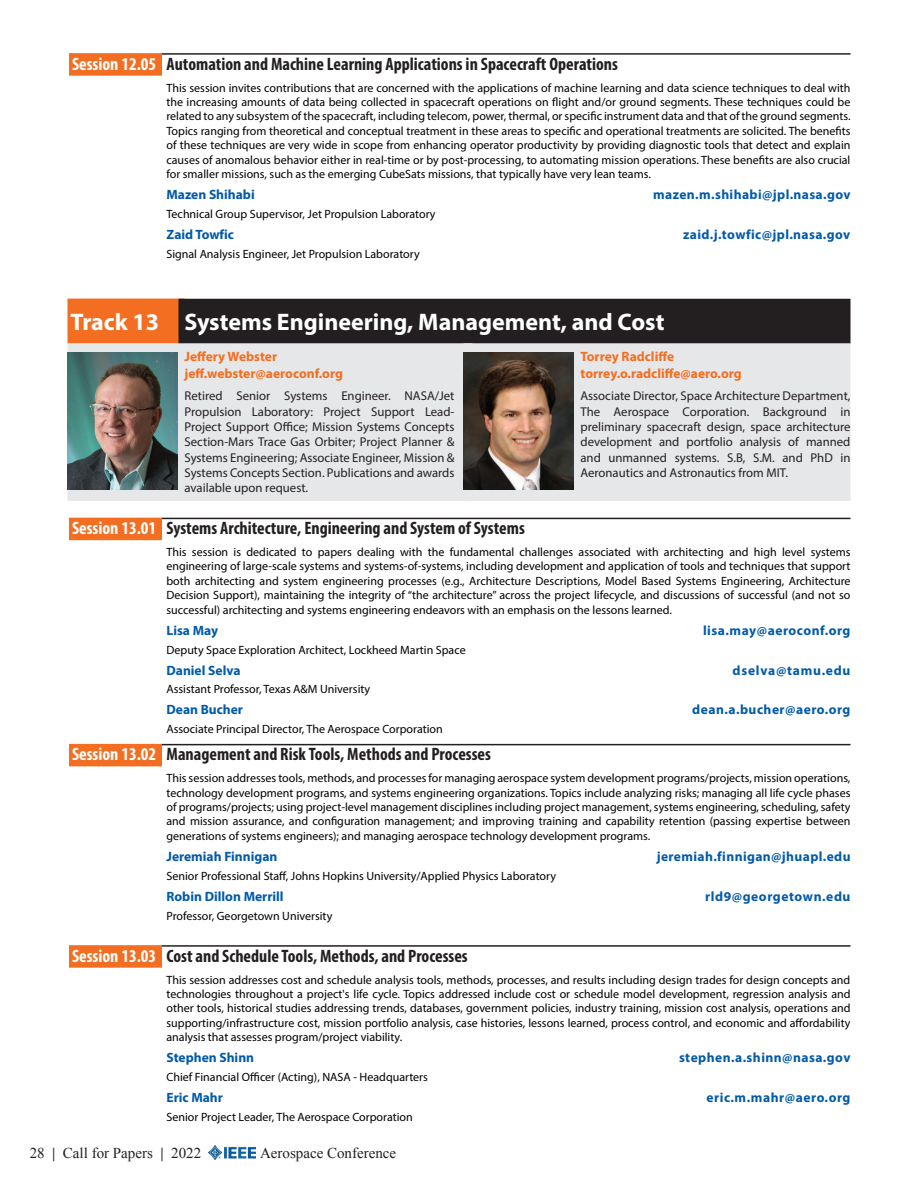
<style>
.page{position:relative;width:918px;height:1188px;background:#fff}
.page>*{position:absolute;margin:0;border:0;box-sizing:border-box;transform-origin:0 0}
.t1{font:700 24px "Myriad Pro";color:#fff}
.t2{font:700 condensed 18px "Myriad Pro";color:#231f20}
.t3{font:15px "Times New Roman";color:#231f20}
.sorganizer{font:700 13.5px "Myriad Pro";letter-spacing:.03em;color:#015aaa}
.sorganizer-2{font:700 13.5px "Myriad Pro";color:#015aaa}
.torganizername_brk{font:700 13.5px/16.2px "Myriad Pro";color:#f36e21}
.torganizername{font:700 13.5px/16.2px "Myriad Pro";color:#f36e21}
.sorganizer-3{font:700 13.5px "Myriad Pro";letter-spacing:.055em;color:#015aaa}
.torganizerbio{font:12.75px/15.3px "Myriad Pro";color:#231f20;text-align:justify}
.sdescription{font:12px/14.4px "Myriad Pro";color:#000;text-align:justify}
.sorganizeraffiliatio{font:12px "Myriad Pro";color:#000}
.s1{color:#fff}
.s2{font-weight:700}
</style>
<div class="page">
<img style="left:208px;top:1146px;width:47px;height:14px">
<div style="left:69px;top:53px;width:93px;height:23px;background:#f36e21"></div>
<hr style="left:162px;top:53px;width:688px;height:2px;background:#231f20">
<div style="left:68px;top:299px;width:116px;height:45px;background:#f36e21"></div>
<div style="left:178px;top:299px;width:672px;height:45px;background:#231f20"></div>
<div style="left:68px;top:343px;width:404px;height:158px;background:#e6e7e9"></div>
<div style="left:464px;top:343px;width:386px;height:158px;background:#e6e7e9"></div>
<div style="left:69px;top:518px;width:93px;height:22px;background:#f36e21"></div>
<hr style="left:162px;top:518px;width:688px;height:1px;background:#231f20">
<div style="left:69px;top:744px;width:93px;height:22px;background:#f36e21"></div>
<hr style="left:162px;top:744px;width:688px;height:1px;background:#231f20">
<div style="left:69px;top:945px;width:93px;height:23px;background:#f36e21"></div>
<hr style="left:162px;top:945px;width:688px;height:2px;background:#231f20">
<img style="left:68px;top:352px;width:110px;height:138px">
<img style="left:464px;top:352px;width:110px;height:138px">
<p class="t2" style="left:72px;top:52px;width:547px"><span class="s1">Session 12.05</span> Automation and Machine Learning Applications in Spacecraft Operations</p>
<p class="sdescription" style="left:166px;top:80px;width:686px">This session invites contributions that are concerned with the applications of machine learning and data science techniques to deal with the increasing amounts of data being collected in spacecraft operations on flight and/or ground segments. These techniques could be related to any subsystem of the spacecraft, including telecom, power, thermal, or specific instrument data and that of the ground segments.<br>Topics ranging from theoretical and conceptual treatment in these areas to specific and operational treatments are solicited. The benefits of these techniques are very wide in scope from enhancing operator productivity by providing diagnostic tools that detect and explain causes of anomalous behavior either in real-time or by post-processing, to automating mission operations. These benefits are also crucial for smaller missions, such as the emerging CubeSats missions, that typically have very lean teams.</p>
<p class="sorganizer-2" style="left:166px;top:186px;width:90px">Mazen Shihabi</p>
<p class="sorganizer" style="left:653px;top:186px;width:199px">mazen.m.shihabi@jpl.nasa.gov</p>
<p class="sorganizeraffiliatio" style="left:166px;top:206px;width:271px">Technical Group Supervisor, Jet Propulsion Laboratory</p>
<p class="sorganizer-2" style="left:166px;top:226px;width:69px">Zaid Towfic</p>
<p class="sorganizer" style="left:683px;top:226px;width:169px">zaid.j.towfic@jpl.nasa.gov</p>
<p class="sorganizeraffiliatio" style="left:166px;top:246px;width:255px">Signal Analysis Engineer, Jet Propulsion Laboratory</p>
<p class="t1" style="left:70px;top:306px;width:596px">Track 13 Systems Engineering, Management, and Cost</p>
<p class="torganizername" style="left:184px;top:348px;width:160px">Jeffery Webster jeff.webster@aeroconf.org</p>
<p class="torganizerbio" style="left:184px;top:388px;width:272px">Retired Senior Systems Engineer. NASA/Jet Propulsion Laboratory: Project Support Lead-Project Support Office; Mission Systems Concepts Section-Mars Trace Gas Orbiter; Project Planner &amp; Systems Engineering; Associate Engineer, Mission &amp; Systems Concepts Section. Publications and awards available upon request.</p>
<p class="torganizername_brk" style="left:580px;top:348px;width:163px">Torrey Radcliffe torrey.o.radcliffe@aero.org</p>
<p class="torganizerbio" style="left:580px;top:388px;width:272px">Associate Director, Space Architecture Department, The Aerospace Corporation. Background in preliminary spacecraft design, space architecture development and portfolio analysis of manned and unmanned systems. S.B, S.M. and PhD in Aeronautics and Astronautics from MIT.</p>
<p class="t2" style="left:72px;top:517px;width:454px"><span class="s1">Session 13.01</span> Systems Architecture, Engineering and System of Systems</p>
<p class="sdescription" style="left:166px;top:545px;width:686px">This session is dedicated to papers dealing with the fundamental challenges associated with architecting and high level systems engineering of large-scale systems and systems-of-systems, including development and application of tools and techniques that support both architecting and system engineering processes (e.g., Architecture Descriptions, Model Based Systems Engineering, Architecture Decision Support), maintaining the integrity of “the architecture” across the project lifecycle, and discussions of successful (and not so successful) architecting and systems engineering endeavors with an emphasis on the lessons learned.</p>
<p class="sorganizer" style="left:166px;top:621px;width:53px">Lisa May</p>
<p class="sorganizer" style="left:703px;top:621px;width:149px">lisa.may@aeroconf.org</p>
<p class="sorganizeraffiliatio" style="left:166px;top:642px;width:301px">Deputy Space Exploration Architect, Lockheed Martin Space</p>
<p class="sorganizer-2" style="left:166px;top:661px;width:76px">Daniel Selva</p>
<p class="sorganizer-3" style="left:733px;top:661px;width:119px">dselva@tamu.edu</p>
<p class="sorganizeraffiliatio" style="left:166px;top:682px;width:205px">Assistant Professor, Texas A&amp;M University</p>
<p class="sorganizer-2" style="left:166px;top:701px;width:78px">Dean Bucher</p>
<p class="sorganizer" style="left:692px;top:701px;width:160px">dean.a.bucher@aero.org</p>
<p class="sorganizeraffiliatio" style="left:166px;top:722px;width:278px">Associate Principal Director, The Aerospace Corporation</p>
<p class="t2" style="left:72px;top:743px;width:420px"><span class="s1">Session 13.02</span> Management and Risk Tools, Methods and Processes</p>
<p class="sdescription" style="left:166px;top:771px;width:686px">This session addresses tools, methods, and processes for managing aerospace system development programs/projects, mission operations, technology development programs, and systems engineering organizations. Topics include analyzing risks; managing all life cycle phases of programs/projects; using project-level management disciplines including project management, systems engineering, scheduling, safety and mission assurance, and configuration management; and improving training and capability retention (passing expertise between generations of systems engineers); and managing aerospace technology development programs.</p>
<p class="sorganizer-2" style="left:166px;top:848px;width:112px">Jeremiah Finnigan</p>
<p class="sorganizer" style="left:657px;top:848px;width:195px">jeremiah.finnigan@jhuapl.edu</p>
<p class="sorganizeraffiliatio" style="left:166px;top:868px;width:391px">Senior Professional Staff, Johns Hopkins University/Applied Physics Laboratory</p>
<p class="sorganizer-2" style="left:166px;top:887px;width:119px">Robin Dillon Merrill</p>
<p class="sorganizer" style="left:705px;top:887px;width:147px">rld9@georgetown.edu</p>
<p class="sorganizeraffiliatio" style="left:166px;top:908px;width:167px">Professor, Georgetown University</p>
<p class="t2" style="left:72px;top:944px;width:397px"><span class="s1">Session 13.03</span> Cost and Schedule Tools, Methods, and Processes</p>
<p class="sdescription" style="left:166px;top:972px;width:686px">This session addresses cost and schedule analysis tools, methods, processes, and results including design trades for design concepts and technologies throughout a project's life cycle. Topics addressed include cost or schedule model development, regression analysis and other tools, historical studies addressing trends, databases, government policies, industry training, mission cost analysis, operations and supporting/infrastructure cost, mission portfolio analysis, case histories, lessons learned, process control, and economic and affordability analysis that assesses program/project viability.</p>
<p class="sorganizer-2" style="left:166px;top:1049px;width:89px">Stephen Shinn</p>
<p class="sorganizer" style="left:679px;top:1049px;width:173px">stephen.a.shinn@nasa.gov</p>
<p class="sorganizeraffiliatio" style="left:166px;top:1070px;width:263px">Chief Financial Officer (Acting), NASA - Headquarters</p>
<p class="sorganizer-2" style="left:166px;top:1089px;width:58px">Eric Mahr</p>
<p class="sorganizer" style="left:706px;top:1089px;width:146px">eric.m.mahr@aero.org</p>
<p class="sorganizeraffiliatio" style="left:166px;top:1110px;width:248px">Senior Project Leader, The Aerospace Corporation</p>
<p class="t3" style="left:30px;top:1143px;width:173px">28 <span class="s2">|</span> Call for Papers <span class="s2">|</span> 2022</p>
<p class="t3" style="left:260px;top:1143px;width:138px">Aerospace Conference</p>
</div>
